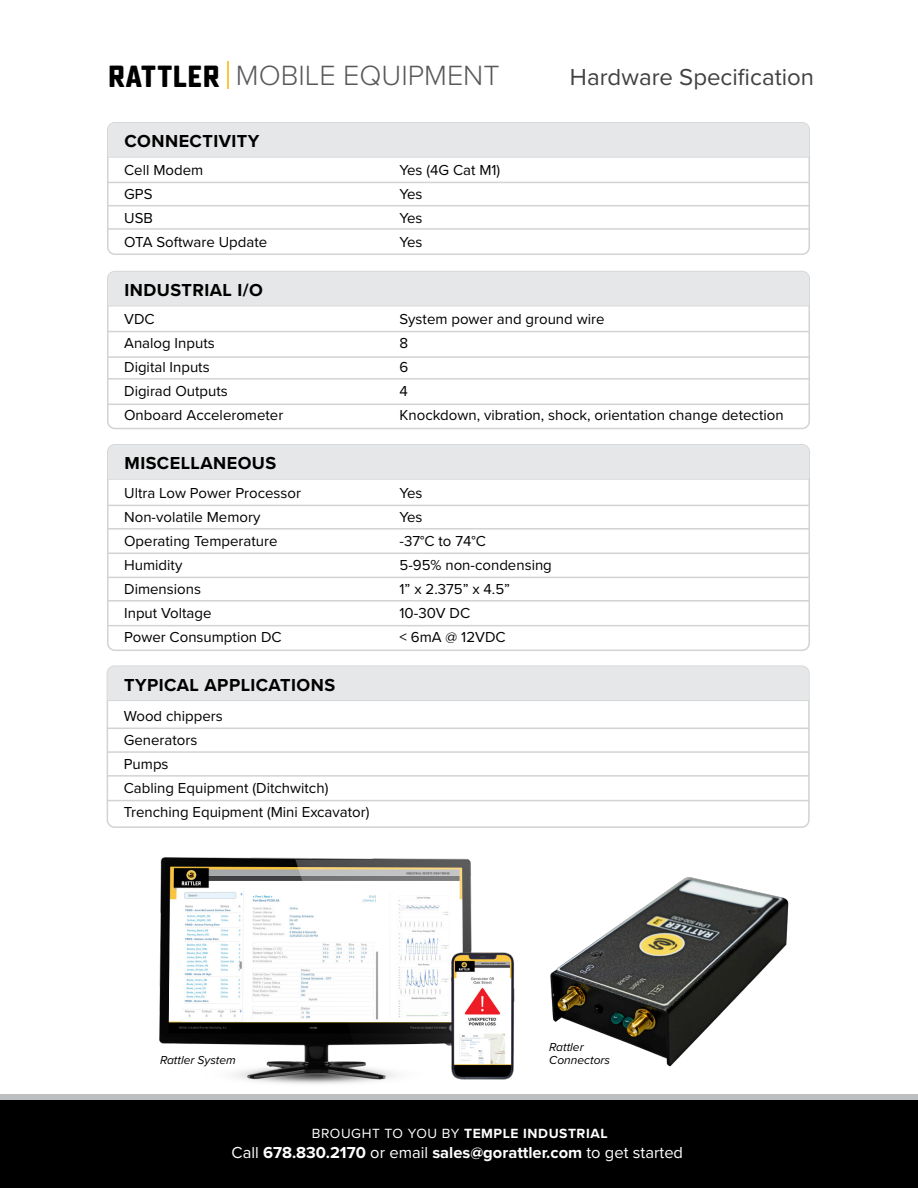
<style>
.page{position:relative;width:918px;height:1188px;background:#fff}
.page>*{position:absolute;margin:0;border:0;box-sizing:border-box;transform-origin:0 0}
.t1{font:300 28.8px "Proxima Nova";color:#58595b}
.t2{font:24px "Proxima Nova";color:#414042}
.t3{font:700 18px "Proxima Nova";letter-spacing:.025em;color:#000}
.t4{font:700 16.5px "Proxima Nova";color:#fff}
.t5{font:15px/24px "Proxima Nova";color:#000}
.t6{font:700 13.8px "Proxima Nova";letter-spacing:.04em;color:#fff}
.t7{font:italic 12px/13.5px "Proxima Nova";color:#000}
.s1{font-family:"Sucrose";font-weight:700;font-size:30.6px;color:#000}
.s2{font-weight:400}
</style>
<div class="page">
<svg style="left:228px;top:61px;width:1px;height:28px"></svg>
<hr style="left:107px;top:182px;width:703px;height:1px;background:#d1d3d4">
<hr style="left:107px;top:205px;width:703px;height:1px;background:#d1d3d4">
<hr style="left:107px;top:228px;width:703px;height:2px;background:#d1d3d4">
<hr style="left:107px;top:156px;width:703px;height:2px;background:#d1d3d4">
<div style="left:107px;top:122px;width:703px;height:133px;border:2px solid #d1d3d4;border-radius:7px"></div>
<div style="left:108px;top:123px;width:701px;height:34px;background:#e6e7e8"></div>
<hr style="left:107px;top:331px;width:703px;height:1px;background:#d1d3d4">
<hr style="left:107px;top:356px;width:703px;height:2px;background:#d1d3d4">
<hr style="left:107px;top:378px;width:703px;height:2px;background:#d1d3d4">
<hr style="left:107px;top:404px;width:703px;height:1px;background:#d1d3d4">
<div style="left:107px;top:271px;width:703px;height:158px;border:2px solid #d1d3d4;border-radius:7px"></div>
<div style="left:108px;top:272px;width:701px;height:34px;background:#e6e7e8"></div>
<hr style="left:107px;top:505px;width:703px;height:1px;background:#d1d3d4">
<hr style="left:107px;top:478px;width:703px;height:2px;background:#d1d3d4">
<hr style="left:107px;top:528px;width:703px;height:2px;background:#d1d3d4">
<hr style="left:107px;top:553px;width:703px;height:1px;background:#d1d3d4">
<hr style="left:107px;top:577px;width:703px;height:1px;background:#d1d3d4">
<hr style="left:107px;top:600px;width:703px;height:2px;background:#d1d3d4">
<hr style="left:107px;top:625px;width:703px;height:1px;background:#d1d3d4">
<div style="left:107px;top:444px;width:703px;height:207px;border:2px solid #d1d3d4;border-radius:7px"></div>
<div style="left:108px;top:445px;width:701px;height:34px;background:#e6e7e8"></div>
<img style="left:146px;top:857px;width:341px;height:238px">
<img style="left:550px;top:877px;width:239px;height:190px">
<img style="left:448px;top:950px;width:67px;height:133px">
<hr style="left:107px;top:728px;width:703px;height:1px;background:#d1d3d4">
<hr style="left:107px;top:700px;width:703px;height:1px;background:#d1d3d4">
<hr style="left:107px;top:751px;width:703px;height:2px;background:#d1d3d4">
<hr style="left:107px;top:775px;width:703px;height:2px;background:#d1d3d4">
<hr style="left:107px;top:800px;width:703px;height:1px;background:#d1d3d4">
<div style="left:107px;top:665px;width:703px;height:163px;border:2px solid #d1d3d4;border-radius:7px"></div>
<div style="left:107px;top:666px;width:702px;height:34px;background:#e6e7e8"></div>
<div style="left:0;top:1095px;width:918px;height:7px;background:#bcbec0"></div>
<div style="left:0;top:1100px;width:918px;height:88px;background:#000"></div>
<h1 class="t1" style="left:108px;top:54px;width:393px"><span class="s1">RATTLER</span> MOBILE EQUIPMENT</h1>
<h2 class="t2" style="left:570px;top:59px;width:246px">Hardware Specification</h2>
<p class="t3" style="left:125px;top:128px;width:136px">CONNECTIVITY</p>
<p class="t5" style="left:124px;top:157px;width:81px">Cell Modem</p>
<p class="t5" style="left:400px;top:157px;width:102px">Yes (4G Cat M1)</p>
<p class="t5" style="left:124px;top:181px;width:30px">GPS</p>
<p class="t5" style="left:400px;top:181px;width:24px">Yes</p>
<p class="t5" style="left:124px;top:205px;width:30px">USB</p>
<p class="t5" style="left:400px;top:205px;width:24px">Yes</p>
<p class="t5" style="left:124px;top:229px;width:145px">OTA Software Update</p>
<p class="t5" style="left:400px;top:229px;width:24px">Yes</p>
<p class="t3" style="left:125px;top:277px;width:140px">INDUSTRIAL I/O</p>
<p class="t5" style="left:124px;top:307px;width:32px">VDC</p>
<p class="t5" style="left:400px;top:307px;width:206px">System power and ground wire</p>
<p class="t5" style="left:124px;top:331px;width:92px">Analog Inputs</p>
<p class="t5" style="left:400px;top:331px;width:10px">8</p>
<p class="t5" style="left:124px;top:355px;width:87px">Digital Inputs</p>
<p class="t5" style="left:400px;top:355px;width:10px">6</p>
<p class="t5" style="left:124px;top:379px;width:105px">Digirad Outputs</p>
<p class="t5" style="left:400px;top:379px;width:10px">4</p>
<p class="t5" style="left:124px;top:403px;width:161px">Onboard Accelerometer</p>
<p class="t5" style="left:400px;top:403px;width:386px">Knockdown, vibration, shock, orientation change detection</p>
<p class="t3" style="left:125px;top:450px;width:153px">MISCELLANEOUS</p>
<p class="t5" style="left:124px;top:480px;width:178px">Ultra Low Power Processor</p>
<p class="t5" style="left:400px;top:480px;width:24px">Yes</p>
<p class="t5" style="left:124px;top:504px;width:138px">Non-volatile Memory</p>
<p class="t5" style="left:400px;top:504px;width:24px">Yes</p>
<p class="t5" style="left:124px;top:528px;width:155px">Operating Temperature</p>
<p class="t5" style="left:400px;top:528px;width:88px">-37°C to 74°C</p>
<p class="t5" style="left:124px;top:552px;width:60px">Humidity</p>
<p class="t5" style="left:400px;top:552px;width:154px">5-95% non-condensing</p>
<p class="t5" style="left:124px;top:576px;width:78px">Dimensions</p>
<p class="t5" style="left:400px;top:576px;width:112px">1” x 2.375” x 4.5”</p>
<p class="t5" style="left:124px;top:600px;width:89px">Input Voltage</p>
<p class="t5" style="left:400px;top:600px;width:72px">10-30V DC</p>
<p class="t5" style="left:124px;top:624px;width:159px">Power Consumption DC</p>
<p class="t5" style="left:400px;top:624px;width:108px">&lt; 6mA @ 12VDC</p>
<p class="t3" style="left:124px;top:671px;width:212px">TYPICAL APPLICATIONS</p>
<p class="t5" style="left:124px;top:703px;width:247px">Wood chippers<br>Generators<br>Pumps<br>Cabling Equipment (Ditchwitch)<br>Trenching Equipment (Mini Excavator)</p>
<p class="t7" style="left:160px;top:1053px;width:77px">Rattler System</p>
<p class="t7" style="left:549px;top:1039px;width:62px">Rattler<br>Connectors</p>
<p class="t6" style="left:312px;top:1123px;width:297px"><span class="s2">BROUGHT TO YOU BY</span> TEMPLE INDUSTRIAL</p>
<p class="t4" style="left:232px;top:1140px;width:453px"><span class="s2">Call</span> 678.830.2170 <span class="s2">or email</span> sales@gorattler.com <span class="s2">to get started</span></p>
</div>
